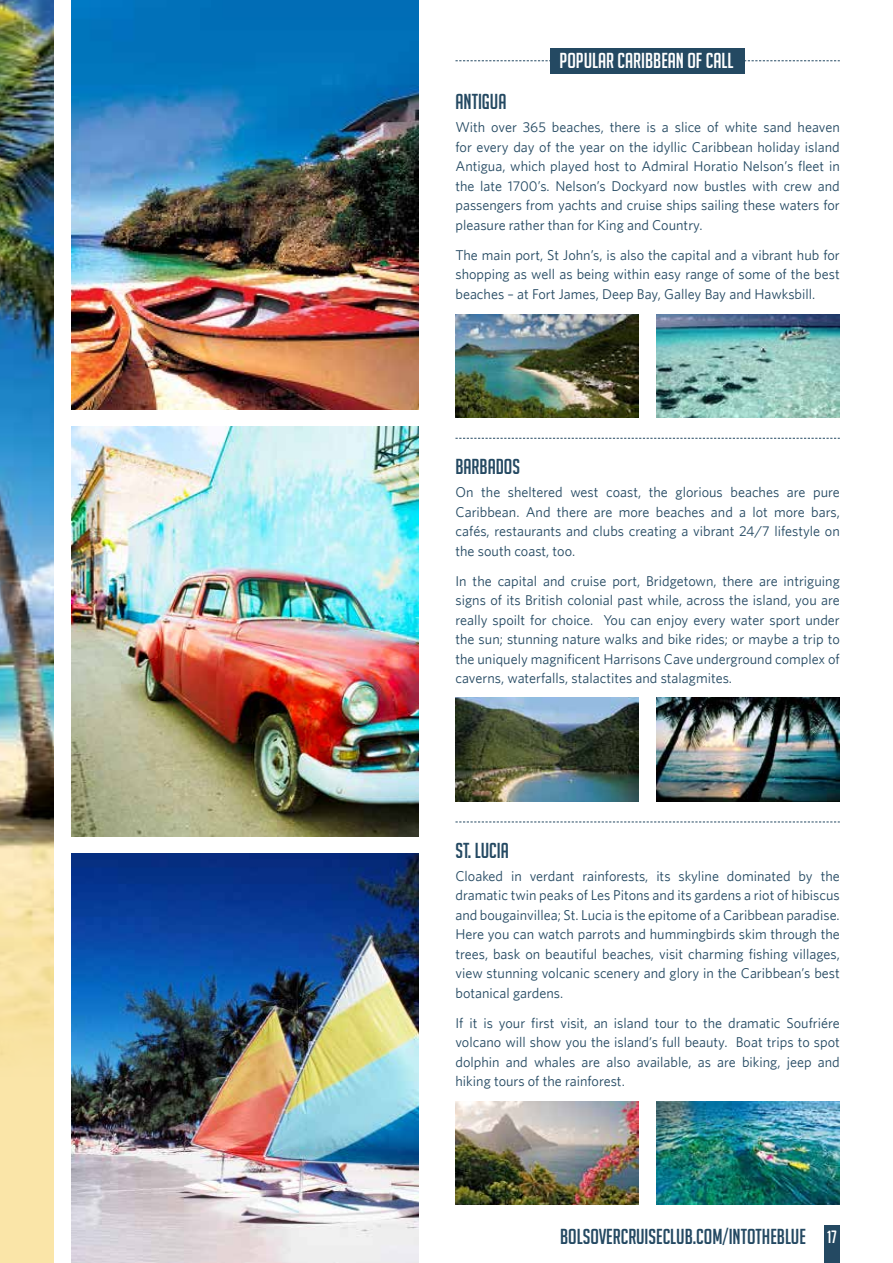
<style>
.page{position:relative;width:893px;height:1263px;background:#fff}
.page>*{position:absolute;margin:0;border:0;box-sizing:border-box;transform-origin:0 0}
.t1{font:21.15px "Big Noodle Titling";color:#244962}
.t2{font:21.15px "Big Noodle Titling";color:#fff}
.t3{font:14.25px/19.5px "Whitney";color:#244962;text-align:justify}
.s1{font-size:17.4px;color:#fff}
</style>
<div class="page">
<div style="left:0;top:0;width:53px;height:1263px;background:#fae5a8"></div>
<img style="left:0;top:0;width:53px;height:840px">
<svg style="left:0;top:840px;width:53px;height:215px"></svg>
<img style="left:71px;top:0;width:348px;height:410px">
<img style="left:71px;top:427px;width:348px;height:409px">
<img style="left:71px;top:853px;width:348px;height:410px">
<div style="left:824px;top:1225px;width:16px;height:38px;background:#244962"></div>
<svg style="left:455px;top:60px;width:385px;height:1px"></svg>
<div style="left:551px;top:48px;width:194px;height:26px;background:#244962"></div>
<img style="left:656px;top:1101px;width:183px;height:104px">
<img style="left:455px;top:1101px;width:183px;height:104px">
<img style="left:656px;top:314px;width:183px;height:103px">
<img style="left:656px;top:698px;width:183px;height:103px">
<img style="left:455px;top:698px;width:183px;height:103px">
<svg style="left:455px;top:438px;width:385px;height:1px"></svg>
<svg style="left:455px;top:821px;width:385px;height:1px"></svg>
<img style="left:455px;top:314px;width:183px;height:103px">
<h1 class="t1" style="left:455px;top:90px;width:52px">ANTIGUA</h1>
<h1 class="t2" style="left:560px;top:49px;width:175px">POPULAR CARIBBEAN OF CALL</h1>
<p class="t3" style="left:455px;top:117px;width:386px">With over 365 beaches, there is a slice of white sand heaven for every day of the year on the idyllic Caribbean holiday island Antigua, which played host to Admiral Horatio Nelson’s fleet in the late 1700’s. Nelson’s Dockyard now bustles with crew and passengers from yachts and cruise ships sailing these waters for pleasure rather than for King and Country.</p>
<p class="t3" style="left:455px;top:245px;width:386px">The main port, St John’s, is also the capital and a vibrant hub for shopping as well as being within easy range of some of the best beaches – at Fort James, Deep Bay, Galley Bay and Hawksbill.</p>
<h1 class="t1" style="left:455px;top:455px;width:66px">BARBADOS</h1>
<p class="t3" style="left:455px;top:482px;width:386px">On the sheltered west coast, the glorious beaches are pure Caribbean. And there are more beaches and a lot more bars, cafés, restaurants and clubs creating a vibrant 24/7 lifestyle on the south coast, too.</p>
<p class="t3" style="left:455px;top:571px;width:386px">In the capital and cruise port, Bridgetown, there are intriguing signs of its British colonial past while, across the island, you are really spoilt for choice. You can enjoy every water sport under the sun; stunning nature walks and bike rides; or maybe a trip to the uniquely magnificent Harrisons Cave underground complex of caverns, waterfalls, stalactites and stalagmites.</p>
<h1 class="t1" style="left:455px;top:839px;width:55px">ST. LUCIA</h1>
<p class="t3" style="left:455px;top:866px;width:386px">Cloaked in verdant rainforests, its skyline dominated by the dramatic twin peaks of Les Pitons and its gardens a riot of hibiscus and bougainvillea; St. Lucia is the epitome of a Caribbean paradise.<br>Here you can watch parrots and hummingbirds skim through the trees, bask on beautiful beaches, visit charming fishing villages, view stunning volcanic scenery and glory in the Caribbean’s best botanical gardens.</p>
<p class="t3" style="left:455px;top:1013px;width:386px">If it is your first visit, an island tour to the dramatic Soufriére volcano will show you the island’s full beauty. Boat trips to spot dolphin and whales are also available, as are biking, jeep and hiking tours of the rainforest.</p>
<h1 class="t1" style="left:560px;top:1225px;width:278px">BOLSOVERCRUISECLUB.COM/INTOTHEBLUE <span class="s1">17</span></h1>
</div>
